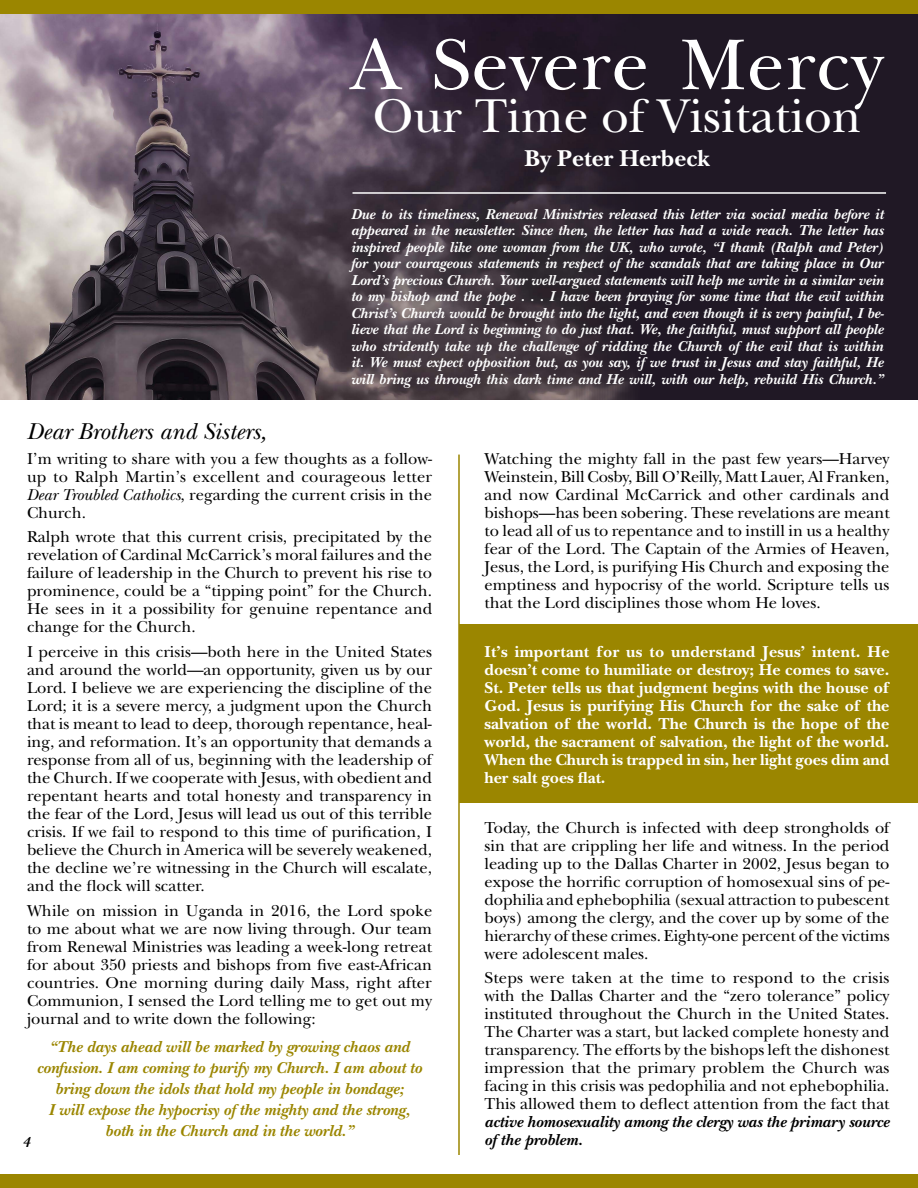
<style>
.page{position:relative;width:918px;height:1188px;background:#fff}
.page>*{position:absolute;margin:0;border:0;box-sizing:border-box;transform-origin:0 0}
.t1{font:75px "New Baskerville";letter-spacing:.01em;color:#fff}
.t2{font:49.5px "New Baskerville";color:#fff}
.t3{font:italic 24px "New Baskerville";color:#000}
.t4{font:700 24px "New Baskerville";color:#fff}
.t5{font:16.5px/18px "New Baskerville";color:#000;text-align:justify}
.t6{font:700 16.5px/18px "New Baskerville";color:#fff;text-align:justify}
.t7{font:italic 700 16.5px/21px "New Baskerville";color:#9b8600;text-align:center}
.t8{font:italic 700 16.5px/18px "New Baskerville";color:#000}
.t9{font:italic 700 15px/16.5px "New Baskerville";color:#fff;text-align:justify}
.t10{font:italic 700 15px "New Baskerville";color:#000}
.s1{font-style:italic}
</style>
<div class="page">
<div style="left:459px;top:624px;width:459px;height:178px;background:#9b8600"></div>
<div style="left:0;top:1174px;width:918px;height:14px;background:#9b8600"></div>
<hr style="left:458px;top:455px;width:2px;height:700px;background:#9b8600">
<div style="left:0;top:8px;width:918px;height:392px;background:#201825"></div>
<img style="left:0;top:14px;width:635px;height:386px">
<div style="left:0;top:0;width:918px;height:14px;background:#9b8600"></div>
<hr style="left:352px;top:192px;width:534px;height:2px;background:#fff">
<h1 class="t1" style="left:351px;top:21px;width:534px">A Severe Mercy</h1>
<h2 class="t2" style="left:373px;top:87px;width:490px">Our Time of Visitation</h2>
<h3 class="t4" style="left:525px;top:144px;width:187px">By Peter Herbeck</h3>
<p class="t9" style="left:351px;top:206px;width:535px">Due to its timeliness, Renewal Ministries released this letter via social media before it appeared in the newsletter. Since then, the letter has had a wide reach. The letter has inspired people like one woman from the UK, who wrote, “I thank (Ralph and Peter) for your courageous statements in respect of the scandals that are taking place in Our Lord’s precious Church. Your well-argued statements will help me write in a similar vein to my bishop and the pope . . . I have been praying for some time that the evil within Christ’s Church would be brought into the light, and even though it is very painful, I be&shy;lieve that the Lord is beginning to do just that. We, the faithful, must support all people who stridently take up the challenge of ridding the Church of the evil that is within it. We must expect opposition but, as you say, if we trust in Jesus and stay faithful, He will bring us through this dark time and He will, with our help, rebuild His Church.”</p>
<h3 class="t3" style="left:27px;top:417px;width:242px">Dear Brothers and Sisters,</h3>
<p class="t5" style="left:27px;top:449px;width:407px">I’m writing to share with you a few thoughts as a follow&shy;up to Ralph Martin’s excellent and courageous letter <span class="s1">Dear Troubled Catholics</span>, regarding the current crisis in the Church.</p>
<p class="t5" style="left:27px;top:528px;width:407px">Ralph wrote that this current crisis, precipitated by the revelation of Cardinal McCarrick’s moral failures and the failure of leadership in the Church to prevent his rise to prominence, could be a “tipping point” for the Church.<br>He sees in it a possibility for genuine repentance and change for the Church.</p>
<p class="t5" style="left:27px;top:643px;width:407px">I perceive in this crisis—both here in the United States and around the world—an opportunity, given us by our Lord. I believe we are experiencing the discipline of the Lord; it is a severe mercy, a judgment upon the Church that is meant to lead to deep, thorough repentance, heal&shy;ing, and reformation. It’s an opportunity that demands a response from all of us, beginning with the leadership of the Church. If we cooperate with Jesus, with obedient and repentant hearts and total honesty and transparency in the fear of the Lord, Jesus will lead us out of this terrible crisis. If we fail to respond to this time of purification, I believe the Church in America will be severely weakened, the decline we’re witnessing in the Church will escalate, and the flock will scatter.</p>
<p class="t5" style="left:27px;top:902px;width:407px">While on mission in Uganda in 2016, the Lord spoke to me about what we are now living through. Our team from Renewal Ministries was leading a week-long retreat for about 350 priests and bishops from five east-African countries. One morning during daily Mass, right after Communion, I sensed the Lord telling me to get out my journal and to write down the following:</p>
<p class="t7" style="left:37px;top:1036px;width:387px">“The days ahead will be marked by growing chaos and confusion. I am coming to purify my Church. I am about to bring down the idols that hold my people in bondage;<br>I will expose the hypocrisy of the mighty and the strong, both in the Church and in the world.”</p>
<p class="t10" style="left:23px;top:1134px;width:9px">4</p>
<p class="t5" style="left:484px;top:449px;width:407px">Watching the mighty fall in the past few years—Harvey Weinstein, Bill Cosby, Bill O’Reilly, Matt Lauer, Al Franken, and now Cardinal McCarrick and other cardinals and bishops—has been sobering. These revelations are meant to lead all of us to repentance and to instill in us a healthy fear of the Lord. The Captain of the Armies of Heaven, Jesus, the Lord, is purifying His Church and exposing the emptiness and hypocrisy of the world. Scripture tells us that the Lord disciplines those whom He loves.</p>
<p class="t6" style="left:484px;top:643px;width:407px">It’s important for us to understand Jesus’ intent. He doesn’t come to humiliate or destroy; He comes to save.<br>St. Peter tells us that judgment begins with the house of God. Jesus is purifying His Church for the sake of the salvation of the world. The Church is the hope of the world, the sacrament of salvation, the light of the world.<br>When the Church is trapped in sin, her light goes dim and her salt goes flat.</p>
<p class="t5" style="left:484px;top:818px;width:407px">Today, the Church is infected with deep strongholds of sin that are crippling her life and witness. In the period leading up to the Dallas Charter in 2002, Jesus began to expose the horrific corruption of homosexual sins of pe&shy;dophilia and ephebophilia (sexual attraction to pubescent boys) among the clergy, and the cover up by some of the hierarchy of these crimes. Eighty-one percent of the victims were adolescent males.</p>
<p class="t5" style="left:484px;top:969px;width:407px">Steps were taken at the time to respond to the crisis with the Dallas Charter and the “zero tolerance” policy instituted throughout the Church in the United States.<br>The Charter was a start, but lacked complete honesty and transparency. The efforts by the bishops left the dishonest impression that the primary problem the Church was facing in this crisis was pedophilia and not ephebophilia.<br>This allowed them to deflect attention from the fact that</p>
<p class="t8" style="left:484px;top:1113px;width:406px">active homosexuality among the clergy was the primary source of the problem.</p>
</div>
